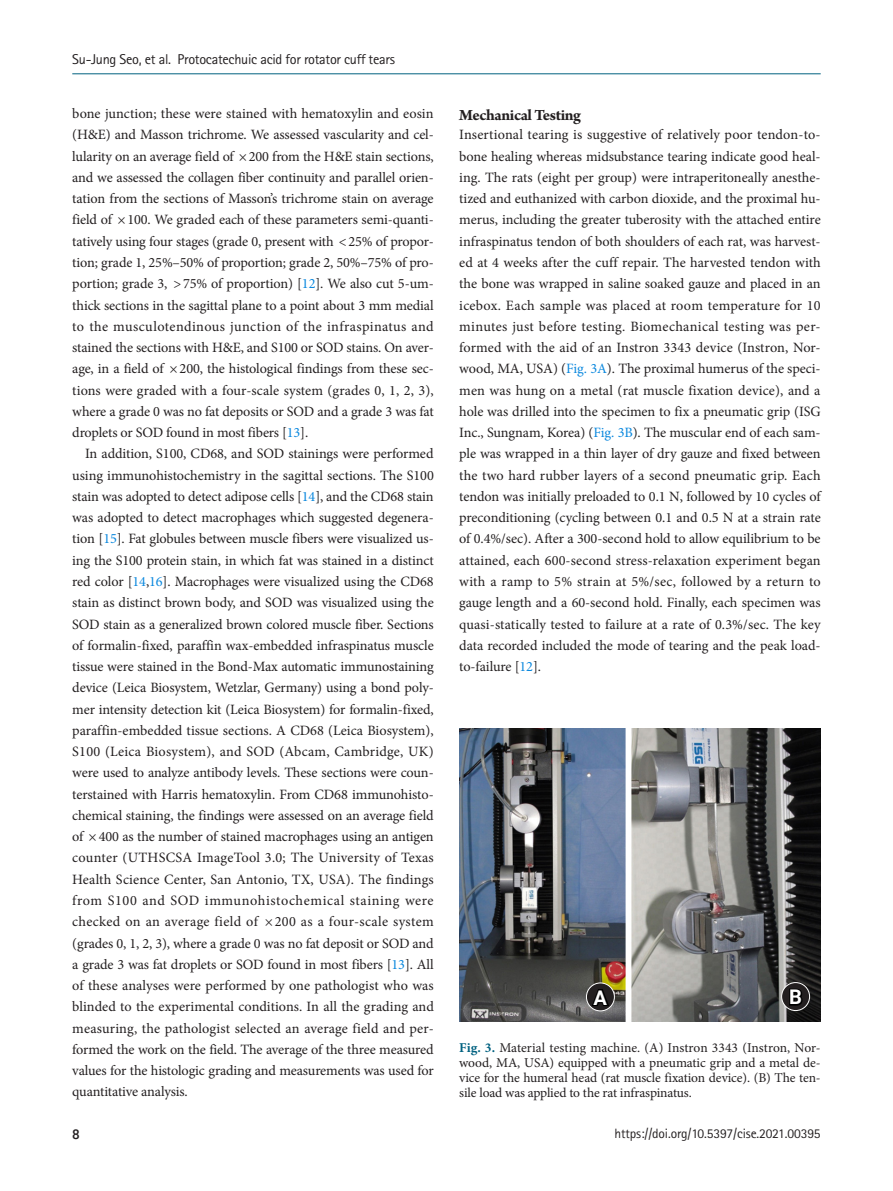
<style>
.page{position:relative;width:893px;height:1191px;background:#fff}
.page>*{position:absolute;margin:0;border:0;box-sizing:border-box;transform-origin:0 0}
.t1{font:700 20.25px "Roboto";color:#fff}
.body-sub-title{font:700 16.5px "Arno Pro";letter-spacing:-.025em;color:#231f20}
.body{font:14.25px/21.3px "Minion Pro";letter-spacing:-.01em;color:#231f20;text-align:justify}
.t2{font:14.25px "Rotis Sans Serif Std";letter-spacing:-.02em;color:#231f20}
.fig-caption{font:13.5px/15px "Minion Pro";letter-spacing:-.01em;color:#231f20;text-align:justify}
.t3{font:13.5px "Rotis Sans Serif Std";letter-spacing:-.01em;color:#231f20}
.t4{font:500 13.5px "Roboto";color:#231f20}
.s1{color:#0b88de}
.s2{font-weight:700;color:#006180}
</style>
<div class="page">
<img style="left:459px;top:728px;width:362px;height:293px">
<svg style="left:782px;top:982px;width:28px;height:28px"></svg>
<div style="left:781px;top:982px;width:29px;height:29px;border:1px solid #fff;border-radius:50%"></div>
<svg style="left:788px;top:986px;width:16px;height:21px"></svg>
<svg style="left:586px;top:983px;width:28px;height:28px"></svg>
<div style="left:586px;top:982px;width:29px;height:29px;border:1px solid #fff;border-radius:50%"></div>
<svg style="left:590px;top:987px;width:21px;height:21px"></svg>
<hr style="left:72px;top:73px;width:749px;height:1px;background:#006180">
<p class="t2" style="left:72px;top:51px;width:324px">Su-Jung Seo, et al. Protocatechuic acid for rotator cuff tears</p>
<p class="body" style="left:72px;top:103px;width:363px">bone junction; these were stained with hematoxylin and eosin (H&amp;E) and Masson trichrome. We assessed vascularity and cel&shy;lularity on an average field of × 200 from the H&amp;E stain sections, and we assessed the collagen fiber continuity and parallel orien&shy;tation from the sections of Masson’s trichrome stain on average field of × 100. We graded each of these parameters semi-quanti&shy;tatively using four stages (grade 0, present with &lt; 25% of propor&shy;tion; grade 1, 25%–50% of proportion; grade 2, 50%–75% of pro&shy;portion; grade 3, &gt; 75% of proportion) [<span class="s1">12</span>]. We also cut 5-um&shy;thick sections in the sagittal plane to a point about 3 mm medial to the musculotendinous junction of the infraspinatus and stained the sections with H&amp;E, and S100 or SOD stains. On aver&shy;age, in a field of × 200, the histological findings from these sec&shy;tions were graded with a four-scale system (grades 0, 1, 2, 3), where a grade 0 was no fat deposits or SOD and a grade 3 was fat droplets or SOD found in most fibers [<span class="s1">13</span>].</p>
<p class="body" style="left:72px;top:443px;width:363px;text-indent:13px">In addition, S100, CD68, and SOD stainings were performed using immunohistochemistry in the sagittal sections. The S100 stain was adopted to detect adipose cells [<span class="s1">14</span>], and the CD68 stain was adopted to detect macrophages which suggested degenera&shy;tion [<span class="s1">15</span>]. Fat globules between muscle fibers were visualized us&shy;ing the S100 protein stain, in which fat was stained in a distinct red color [<span class="s1">14</span>,<span class="s1">16</span>]. Macrophages were visualized using the CD68 stain as distinct brown body, and SOD was visualized using the SOD stain as a generalized brown colored muscle fiber. Sections of formalin-fixed, paraffin wax-embedded infraspinatus muscle tissue were stained in the Bond-Max automatic immunostaining device (Leica Biosystem, Wetzlar, Germany) using a bond poly&shy;mer intensity detection kit (Leica Biosystem) for formalin-fixed, paraffin-embedded tissue sections. A CD68 (Leica Biosystem), S100 (Leica Biosystem), and SOD (Abcam, Cambridge, UK) were used to analyze antibody levels. These sections were coun&shy;terstained with Harris hematoxylin. From CD68 immunohisto&shy;chemical staining, the findings were assessed on an average field of × 400 as the number of stained macrophages using an antigen counter (UTHSCSA ImageTool 3.0; The University of Texas Health Science Center, San Antonio, TX, USA). The findings from S100 and SOD immunohistochemical staining were checked on an average field of ×200 as a four-scale system (grades 0, 1, 2, 3), where a grade 0 was no fat deposit or SOD and a grade 3 was fat droplets or SOD found in most fibers [<span class="s1">13</span>]. All of these analyses were performed by one pathologist who was blinded to the experimental conditions. In all the grading and measuring, the pathologist selected an average field and per&shy;formed the work on the field. The average of the three measured values for the histologic grading and measurements was used for quantitative analysis.</p>
<p class="body-sub-title" style="left:459px;top:105px;width:123px">Mechanical Testing</p>
<p class="body" style="left:459px;top:124px;width:363px">Insertional tearing is suggestive of relatively poor tendon-to&shy;bone healing whereas midsubstance tearing indicate good heal&shy;ing. The rats (eight per group) were intraperitoneally anesthe&shy;tized and euthanized with carbon dioxide, and the proximal hu&shy;merus, including the greater tuberosity with the attached entire infraspinatus tendon of both shoulders of each rat, was harvest&shy;ed at 4 weeks after the cuff repair. The harvested tendon with the bone was wrapped in saline soaked gauze and placed in an icebox. Each sample was placed at room temperature for 10 minutes just before testing. Biomechanical testing was per&shy;formed with the aid of an Instron 3343 device (Instron, Nor&shy;wood, MA, USA) (<span class="s1">Fig. 3A</span>). The proximal humerus of the speci&shy;men was hung on a metal (rat muscle fixation device), and a hole was drilled into the specimen to fix a pneumatic grip (ISG Inc., Sungnam, Korea) (<span class="s1">Fig. 3B</span>). The muscular end of each sam&shy;ple was wrapped in a thin layer of dry gauze and fixed between the two hard rubber layers of a second pneumatic grip. Each tendon was initially preloaded to 0.1 N, followed by 10 cycles of preconditioning (cycling between 0.1 and 0.5 N at a strain rate of 0.4%/sec). After a 300-second hold to allow equilibrium to be attained, each 600-second stress-relaxation experiment began with a ramp to 5% strain at 5%/sec, followed by a return to gauge length and a 60-second hold. Finally, each specimen was quasi-statically tested to failure at a rate of 0.3%/sec. The key data recorded included the mode of tearing and the peak load&shy;to-failure [<span class="s1">12</span>].</p>
<p class="t1" style="left:594px;top:983px;width:15px">A</p>
<p class="t1" style="left:789px;top:983px;width:14px">B</p>
<p class="fig-caption" style="left:459px;top:1040px;width:363px"><span class="s2">Fig. 3.</span> Material testing machine. (A) Instron 3343 (Instron, Nor&shy;wood, MA, USA) equipped with a pneumatic grip and a metal de&shy;vice for the humeral head (rat muscle fixation device). (B) The ten&shy;sile load was applied to the rat infraspinatus.</p>
<p class="t4" style="left:72px;top:1124px;width:9px">8</p>
<p class="t3" style="left:615px;top:1125px;width:208px">https://doi.org/10.5397/cise.2021.00395</p>
</div>
